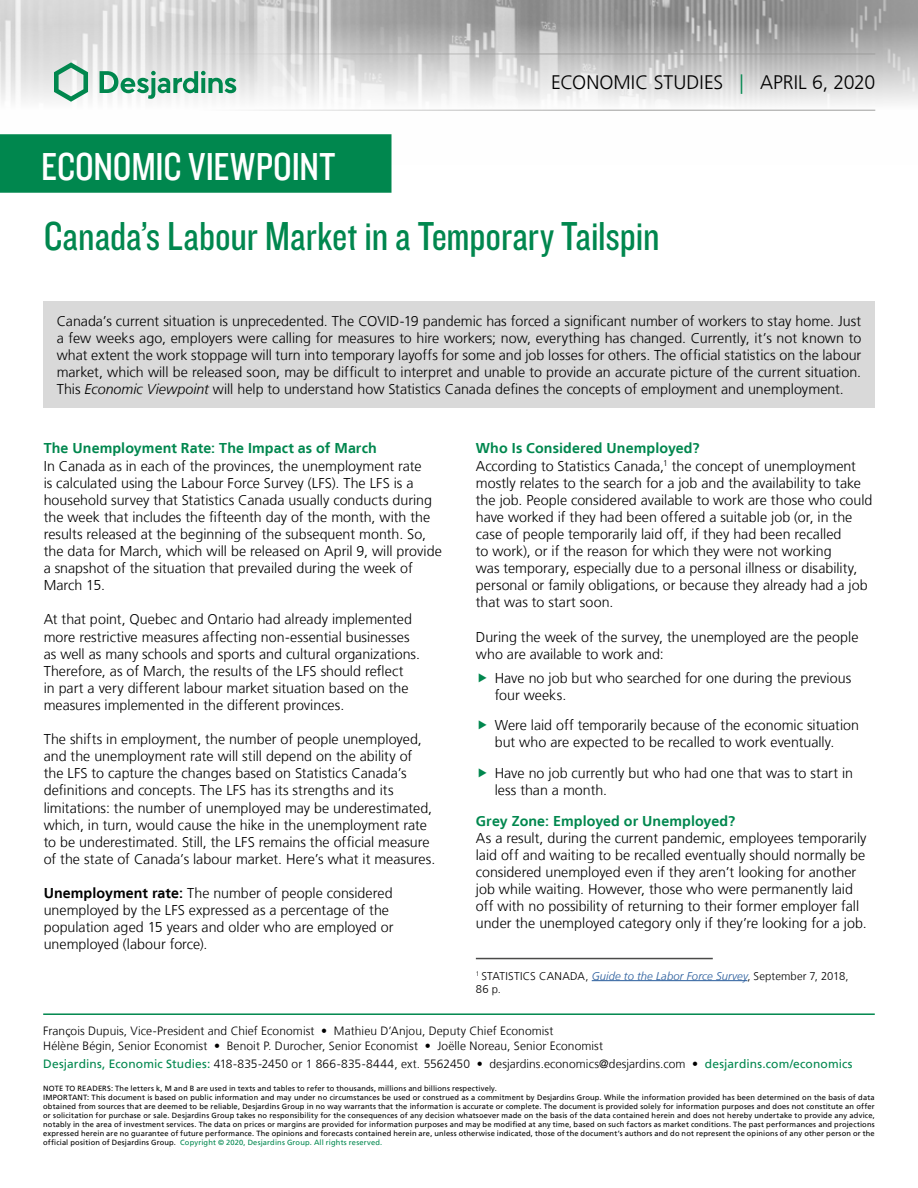
<style>
.page{position:relative;width:918px;height:1188px;background:#fff}
.page>*{position:absolute;margin:0;border:0;box-sizing:border-box;transform-origin:0 0}
.t1{font:42px "Knockout 29 Junior Ltweight";letter-spacing:-.005em;color:#00874e}
.t2{font:40.5px "Knockout 29 Junior Ltweight";letter-spacing:-.005em;color:#fff}
.t3{font:300 19.5px "Frutiger LT";color:#000}
.t4{font:300 14.25px/17.1px "Frutiger LT";color:#000}
.t5{font:700 14.25px "Frutiger LT";letter-spacing:.005em;color:#00874e}
.t6{font:300 12px/14.4px "Frutiger LT";letter-spacing:.01em;color:#000}
.t7{font:300 11.25px/13.5px "Frutiger LT";letter-spacing:.015em;color:#000}
.t8{font:7.5px/9px "Frutiger LT";letter-spacing:.02em;color:#000}
.s1{color:#00874e}
.s2{font-style:italic}
.s3{font-weight:700}
.s4{font-style:italic;color:#275b9b}
.s5{font-weight:400;color:#00874e}
</style>
<div class="page">
<img style="left:0;top:0;width:918px;height:111px">
<hr style="left:43px;top:54px;width:832px;height:1px;background:#9d9d9c">
<hr style="left:43px;top:110px;width:832px;height:1px;background:#9d9d9c">
<svg style="left:54px;top:62px;width:34px;height:40px"></svg>
<svg style="left:100px;top:71px;width:136px;height:28px"></svg>
<div style="left:0;top:135px;width:391px;height:57px;background:#00874e"></div>
<div style="left:0;top:134px;width:392px;height:59px;border:2px solid #00874e"></div>
<hr style="left:43px;top:1013px;width:832px;height:2px;background:#00874e">
<div style="left:43px;top:301px;width:832px;height:106px;background:#d9d9d9"></div>
<hr style="left:476px;top:958px;width:237px;height:1px;background:#4a4a49">
<hr style="left:592px;top:980px;width:155px;height:1px;background:#275b9b">
<h2 class="t2" style="left:41px;top:140px;width:296px">ECONOMIC VIEWPOINT</h2>
<h3 class="t3" style="left:551px;top:72px;width:326px">ECONOMIC STUDIES <span class="s1">|</span> APRIL 6, 2020</h3>
<p class="t1" style="left:44px;top:209px;width:617px">Canada’s Labour Market in a Temporary Tailspin</p>
<p class="t4" style="left:57px;top:312px;width:806px">Canada’s current situation is unprecedented. The COVID-19 pandemic has forced a significant number of workers to stay home. Just</p>
<p class="t4" style="left:57px;top:329px;width:806px">a few weeks ago, employers were calling for measures to hire workers; now, everything has changed. Currently, it’s not known to</p>
<p class="t4" style="left:57px;top:347px;width:806px;text-align:justify">what extent the work stoppage will turn into temporary layoffs for some and job losses for others. The official statistics on the labour market, which will be released soon, may be difficult to interpret and unable to provide an accurate picture of the current situation.<br>This <span class="s2">Economic Viewpoint</span> will help to understand how Statistics Canada defines the concepts of employment and unemployment.</p>
<h5 class="t5" style="left:44px;top:440px;width:335px">The Unemployment Rate: The Impact as of March</h5>
<p class="t4" style="left:44px;top:457px;width:390px">In Canada as in each of the provinces, the unemployment rate is calculated using the Labour Force Survey (LFS). The LFS is a household survey that Statistics Canada usually conducts during</p>
<p class="t4" style="left:44px;top:509px;width:388px">the week that includes the fifteenth day of the month, with the</p>
<p class="t4" style="left:44px;top:526px;width:400px">results released at the beginning of the subsequent month. So, the data for March, which will be released on April 9, will provide a snapshot of the situation that prevailed during the week of March 15.</p>
<p class="t4" style="left:44px;top:611px;width:378px">At that point, Quebec and Ontario had already implemented more restrictive measures affecting non-essential businesses as well as many schools and sports and cultural organizations.</p>
<p class="t4" style="left:44px;top:663px;width:361px">Therefore, as of March, the results of the LFS should reflect</p>
<p class="t4" style="left:44px;top:680px;width:366px">in part a very different labour market situation based on the measures implemented in the different provinces.</p>
<p class="t4" style="left:44px;top:731px;width:380px">The shifts in employment, the number of people unemployed, and the unemployment rate will still depend on the ability of the LFS to capture the changes based on Statistics Canada’s</p>
<p class="t4" style="left:44px;top:782px;width:351px">definitions and concepts. The LFS has its strengths and its</p>
<p class="t4" style="left:44px;top:799px;width:390px">limitations: the number of unemployed may be underestimated, which, in turn, would cause the hike in the unemployment rate</p>
<p class="t4" style="left:44px;top:834px;width:387px">to be underestimated. Still, the LFS remains the official measure</p>
<p class="t4" style="left:44px;top:851px;width:393px">of the state of Canada’s labour market. Here’s what it measures.</p>
<p class="t4" style="left:44px;top:885px;width:351px"><span class="s3">Unemployment rate:</span> The number of people considered unemployed by the LFS expressed as a percentage of the population aged 15 years and older who are employed or unemployed (labour force).</p>
<h5 class="t5" style="left:476px;top:440px;width:225px">Who Is Considered Unemployed?</h5>
<p class="t4" style="left:476px;top:457px;width:398px">According to Statistics Canada,<sup>1</sup> the concept of unemployment mostly relates to the search for a job and the availability to take the job. People considered available to work are those who could have worked if they had been offered a suitable job (or, in the case of people temporarily laid off, if they had been recalled<br>to work), or if the reason for which they were not working<br>was temporary, especially due to a personal illness or disability, personal or family obligations, or because they already had a job that was to start soon.</p>
<p class="t4" style="left:476px;top:628px;width:384px">During the week of the survey, the unemployed are the people who are available to work and:</p>
<p class="t4" style="left:495px;top:669px;width:358px">Have no job but who searched for one during the previous four weeks.</p>
<p class="t4" style="left:495px;top:717px;width:366px">Were laid off temporarily because of the economic situation but who are expected to be recalled to work eventually.</p>
<p class="t4" style="left:495px;top:765px;width:360px">Have no job currently but who had one that was to start in less than a month.</p>
<h5 class="t5" style="left:476px;top:812px;width:261px">Grey Zone: Employed or Unemployed?</h5>
<p class="t4" style="left:476px;top:829px;width:392px">As a result, during the current pandemic, employees temporarily laid off and waiting to be recalled eventually should normally be considered unemployed even if they aren’t looking for another job while waiting. However, those who were permanently laid off with no possibility of returning to their former employer fall under the unemployed category only if they’re looking for a job.</p>
<p class="t7" style="left:476px;top:969px;width:374px"><sup>1</sup> STATISTICS CANADA, <span class="s4">Guide to the Labor Force Survey</span>, September 7, 2018,<br>86 p.</p>
<p class="t6" style="left:43px;top:1024px;width:561px">François Dupuis, Vice-President and Chief Economist • Mathieu D’Anjou, Deputy Chief Economist<br>Hélène Bégin, Senior Economist • Benoit P. Durocher, Senior Economist • Joëlle Noreau, Senior Economist</p>
<p class="t6" style="left:43px;top:1057px;width:811px"><span class="s5">Desjardins, Economic Studies:</span> 418‑835‑2450 or 1 866‑835‑8444, ext. 5562450 • desjardins.economics@desjardins.com • <span class="s5">desjardins.com/economics</span></p>
<p class="t8" style="left:43px;top:1084px;width:833px">NOTE TO READERS: The letters k, M and B are used in texts and tables to refer to thousands, millions and billions respectively.<br>IMPORTANT: This document is based on public information and may under no circumstances be used or construed as a commitment by Desjardins Group. While the information provided has been determined on the basis of data obtained from sources that are deemed to be reliable, Desjardins Group in no way warrants that the information is accurate or complete. The document is provided solely for information purposes and does not constitute an offer or solicitation for purchase or sale. Desjardins Group takes no responsibility for the consequences of any decision whatsoever made on the basis of the data contained herein and does not hereby undertake to provide any advice, notably in the area of investment services. The data on prices or margins are provided for information purposes and may be modified at any time, based on such factors as market conditions. The past performances and projections expressed herein are no guarantee of future performance. The opinions and forecasts contained herein are, unless otherwise indicated, those of the document’s authors and do not represent the opinions of any other person or the official position of Desjardins Group. <span class="s1">Copyright © 2020, Desjardins Group. All rights reserved.</span></p>
</div>
